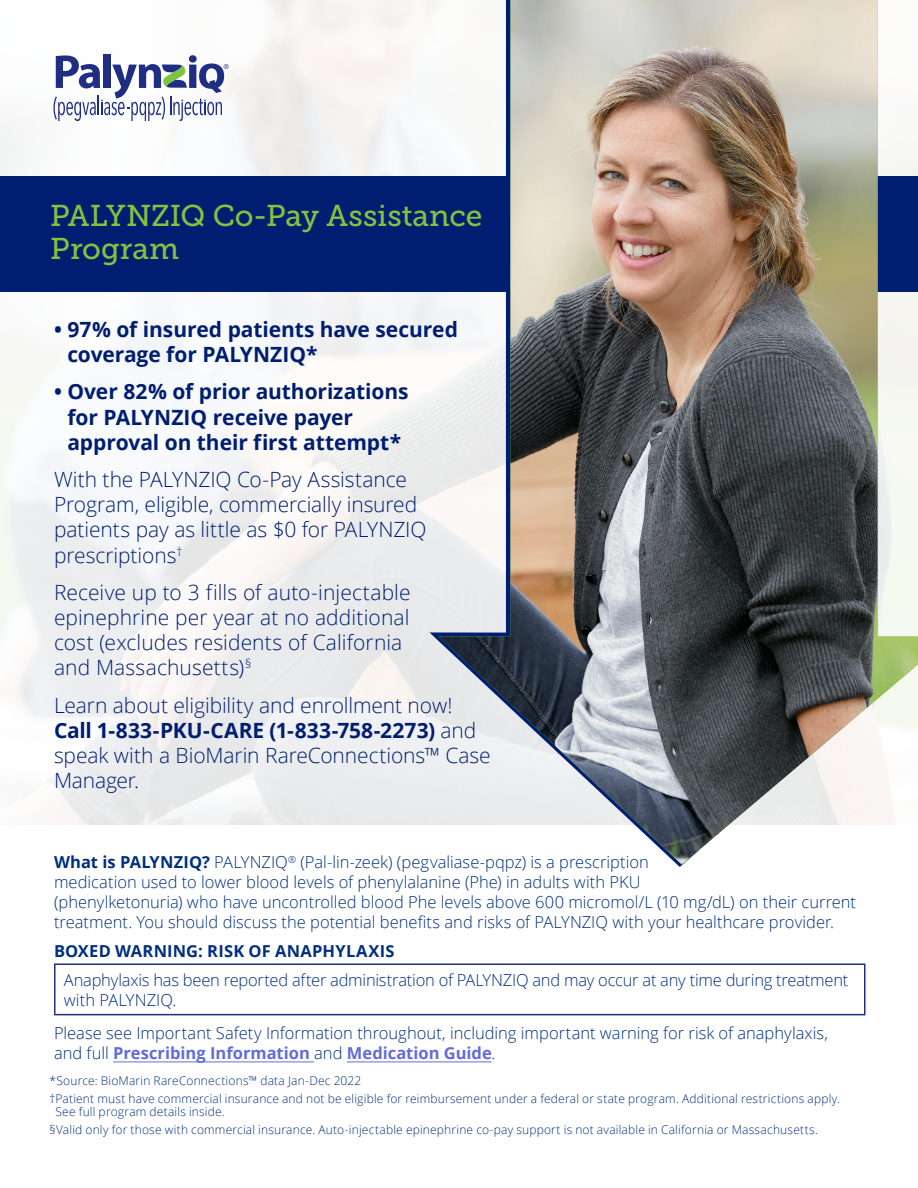
<style>
.page{position:relative;width:918px;height:1188px;background:#fff}
.page>*{position:absolute;margin:0;border:0;box-sizing:border-box;transform-origin:0 0}
.t1{font:30px/33px "Museo Slab 500";letter-spacing:-.005em;color:#81c340}
.Page_1_Copy{font:300 21px/25.2px "Open Sans";color:#001e71}
.Page_1_Copy-2{font:700 21px/25.2px "Open Sans";letter-spacing:-.005em;color:#001e71}
.Page_1_Copy_Bold{font:700 21px/25.2px "Open Sans";letter-spacing:-.005em;color:#001e71}
.t2{font:300 16.5px/19.8px "Open Sans";color:#002f7f}
.t3{font:700 16.5px "Open Sans";letter-spacing:.015em;color:#002f7f}
.t4{font:300 12px/13.5px "Open Sans";letter-spacing:.015em;color:#002f7f}
.s1{font-weight:700}
.s2{font-weight:700;color:#616cda}
</style>
<div class="page">
<img style="left:0;top:0;width:429px;height:825px">
<div style="left:0;top:176px;width:918px;height:116px;background:#001e71"></div>
<svg style="left:429px;top:0;width:253px;height:867px;fill:#eeeff0"></svg>
<img style="left:439px;top:0;width:479px;height:865px">
<div style="left:104px;top:54px;width:7px;height:34px;background:#1f2d82"></div>
<svg style="left:53px;top:55px;width:176px;height:66px"></svg>
<hr style="left:113px;top:1061px;width:201px;height:1px;background:#616cda">
<hr style="left:347px;top:1061px;width:145px;height:1px;background:#616cda">
<hr style="left:54px;top:963px;width:812px;height:2px;background:#1f2d82">
<hr style="left:54px;top:965px;width:2px;height:49px;background:#1f2d82">
<hr style="left:864px;top:965px;width:2px;height:49px;background:#1f2d82">
<hr style="left:54px;top:1014px;width:812px;height:1px;background:#1f2d82">
<p class="t1" style="left:50px;top:199px;width:434px">PALYNZIQ Co-Pay Assistance<br>Program</p>
<p class="Page_1_Copy_Bold" style="left:67px;top:316px;width:392px;text-indent:-13px">• 97% of insured patients have secured coverage for PALYNZIQ*</p>
<p class="Page_1_Copy-2" style="left:67px;top:379px;width:343px;text-indent:-13px">• Over 82% of prior authorizations for PALYNZIQ receive payer approval on their first attempt*</p>
<p class="Page_1_Copy" style="left:54px;top:466px;width:374px">With the PALYNZIQ Co-Pay Assistance Program, eligible, commercially insured patients pay as little as $0 for PALYNZIQ prescriptions<sup>†</sup></p>
<p class="Page_1_Copy" style="left:54px;top:579px;width:358px">Receive up to 3 fills of auto-injectable epinephrine per year at no additional cost (excludes residents of California and Massachusetts)<sup>§</sup></p>
<p class="Page_1_Copy" style="left:54px;top:692px;width:438px">Learn about eligibility and enrollment now!<br><span class="s1">Call 1-833-PKU-CARE (1-833-758-2273)</span> and speak with a BioMarin RareConnections™ Case Manager.</p>
<p class="t2" style="left:54px;top:852px;width:804px"><span class="s1">What is PALYNZIQ?</span> PALYNZIQ<sup>®</sup> (Pal-lin-zeek) (pegvaliase-pqpz) is a prescription<br>medication used to lower blood levels of phenylalanine (Phe) in adults with PKU<br>(phenylketonuria) who have uncontrolled blood Phe levels above 600 micromol/L (10 mg/dL) on their current treatment. You should discuss the potential benefits and risks of PALYNZIQ with your healthcare provider.</p>
<p class="t3" style="left:54px;top:940px;width:342px">BOXED WARNING: RISK OF ANAPHYLAXIS</p>
<p class="t2" style="left:64px;top:970px;width:786px">Anaphylaxis has been reported after administration of PALYNZIQ and may occur at any time during treatment with PALYNZIQ.</p>
<p class="t2" style="left:54px;top:1023px;width:776px">Please see Important Safety Information throughout, including important warning for risk of anaphylaxis, and full <span class="s2">Prescribing Information</span> and <span class="s2">Medication Guide</span>.</p>
<p class="t4" style="left:50px;top:1073px;width:313px">*Source: BioMarin RareConnections™ data Jan-Dec 2022</p>
<p class="t4" style="left:55px;top:1091px;width:786px;text-indent:-6px">†Patient must have commercial insurance and not be eligible for reimbursement under a federal or state program. Additional restrictions apply.<br>See full program details inside.</p>
<p class="t4" style="left:50px;top:1123px;width:770px">§Valid only for those with commercial insurance. Auto-injectable epinephrine co-pay support is not available in California or Massachusetts.</p>
</div>
